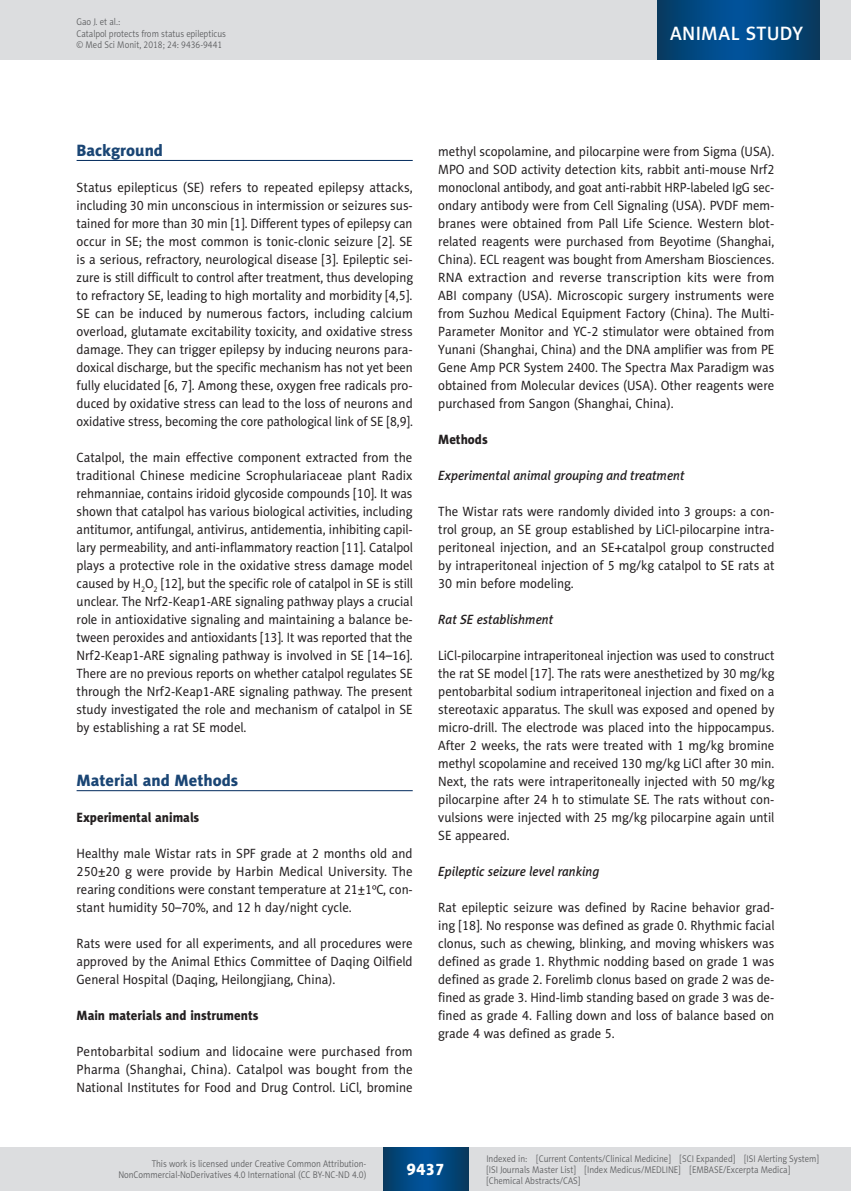
<style>
.page{position:relative;width:851px;height:1191px;background:#fff}
.page>*{position:absolute;margin:0;border:0;box-sizing:border-box;transform-origin:0 0}
.t1{font:19.5px "Naomi Sans EFN Medium";letter-spacing:.015em;color:#fff}
.MSM_Headline_1{font:16.5px "Naomi Sans EFN Heavy";color:#1a4574}
.t2{font:16.5px "Naomi Sans EFN Heavy";color:#fff}
.MSM_Body{font:13.5px/18px "Naomi Sans EFN";color:#231f20;text-align:justify;scale:.95 1}
.MSM_Body-2{font:13.5px/18px "Naomi Sans EFN";color:#231f20;text-align:justify;scale:.96 1}
.MSM_Body-3{font:13.5px/18px "Naomi Sans EFN";color:#231f20;text-align:justify;scale:.94 1}
.MSM_Body-4{font:13.5px/18px "Naomi Sans EFN";color:#231f20;text-align:justify}
.MSM_Headline_3{font:italic 13.5px "Naomi Sans EFN Medium";color:#231f20;scale:.95 1}
.MSM_Headline_2{font:13.5px "Naomi Sans EFN Heavy";color:#231f20;scale:.95 1}
.MSM_pagina_zywa{font:9.75px/11.2px "Naomi Sans EFN Light";color:#57585a;scale:.9 1}
.MSM_pagina_sygnatura{font:9.75px "Naomi Sans EFN Light";color:#57585a;scale:.9 1}
</style>
<div class="page">
<hr style="left:77px;top:160px;width:335px;height:1px;background:#00295c">
<hr style="left:77px;top:790px;width:335px;height:1px;background:#00295c">
<div style="left:0;top:1148px;width:850px;height:43px;background:#dcdddf"></div>
<svg style="left:383px;top:1147px;width:85px;height:43px;background:#02477e"></svg>
<div style="left:0;top:0;width:850px;height:60px;background:#dcdddf"></div>
<svg style="left:657px;top:0;width:162px;height:60px;background:#02477e"></svg>
<p class="MSM_pagina_zywa" style="left:77px;top:16px;width:167px">Gao J. et al.:<br>Catalpol protects from status epilepticus</p>
<p class="MSM_pagina_sygnatura" style="left:77px;top:39px;width:163px">© Med Sci Monit, 2018; 24: 9436-9441</p>
<h1 class="t1" style="left:670px;top:22px;width:134px">ANIMAL STUDY</h1>
<p class="MSM_Headline_1" style="left:77px;top:140px;width:88px">Background</p>
<p class="MSM_Body-2" style="left:77px;top:178px;width:352px">Status epilepticus (SE) refers to repeated epilepsy attacks, including 30 min unconscious in intermission or seizures sus&shy;tained for more than 30 min [1]. Different types of epilepsy can occur in SE; the most common is tonic-clonic seizure [2]. SE is a serious, refractory, neurological disease [3]. Epileptic sei&shy;zure is still difficult to control after treatment, thus developing to refractory SE, leading to high mortality and morbidity [4,5].<br>SE can be induced by numerous factors, including calcium overload, glutamate excitability toxicity, and oxidative stress damage. They can trigger epilepsy by inducing neurons para&shy;doxical discharge, but the specific mechanism has not yet been fully elucidated [6, 7]. Among these, oxygen free radicals pro&shy;duced by oxidative stress can lead to the loss of neurons and oxidative stress, becoming the core pathological link of SE [8,9].</p>
<p class="MSM_Body" style="left:77px;top:448px;width:355px">Catalpol, the main effective component extracted from the traditional Chinese medicine Scrophulariaceae plant Radix rehmanniae, contains iridoid glycoside compounds [10]. It was shown that catalpol has various biological activities, including antitumor, antifungal, antivirus, antidementia, inhibiting capil&shy;lary permeability, and anti-inflammatory reaction [11]. Catalpol plays a protective role in the oxidative stress damage model caused by H<sub>2</sub>O<sub>2</sub> [12], but the specific role of catalpol in SE is still unclear. The Nrf2-Keap1-ARE signaling pathway plays a crucial role in antioxidative signaling and maintaining a balance be&shy;tween peroxides and antioxidants [13]. It was reported that the Nrf2-Keap1-ARE signaling pathway is involved in SE [14–16].<br>There are no previous reports on whether catalpol regulates SE through the Nrf2-Keap1-ARE signaling pathway. The present study investigated the role and mechanism of catalpol in SE by establishing a rat SE model.</p>
<p class="MSM_Headline_1" style="left:77px;top:770px;width:163px">Material and Methods</p>
<p class="MSM_Headline_2" style="left:77px;top:809px;width:131px">Experimental animals</p>
<p class="MSM_Body" style="left:77px;top:844px;width:355px">Healthy male Wistar rats in SPF grade at 2 months old and 250±20 g were provide by Harbin Medical University. The rearing conditions were constant temperature at 21±1ºC, con&shy;stant humidity 50–70%, and 12 h day/night cycle.</p>
<p class="MSM_Body" style="left:77px;top:934px;width:355px">Rats were used for all experiments, and all procedures were approved by the Animal Ethics Committee of Daqing Oilfield General Hospital (Daqing, Heilongjiang, China).</p>
<p class="MSM_Headline_2" style="left:77px;top:1007px;width:193px">Main materials and instruments</p>
<p class="MSM_Body-4" style="left:77px;top:1042px;width:338px">Pentobarbital sodium and lidocaine were purchased from Pharma (Shanghai, China). Catalpol was bought from the National Institutes for Food and Drug Control. LiCl, bromine</p>
<p class="MSM_Body" style="left:438px;top:142px;width:355px">methyl scopolamine, and pilocarpine were from Sigma (USA).<br>MPO and SOD activity detection kits, rabbit anti-mouse Nrf2 monoclonal antibody, and goat anti-rabbit HRP-labeled IgG sec&shy;ondary antibody were from Cell Signaling (USA). PVDF mem&shy;branes were obtained from Pall Life Science. Western blot&shy;related reagents were purchased from Beyotime (Shanghai, China). ECL reagent was bought from Amersham Biosciences.<br>RNA extraction and reverse transcription kits were from ABI company (USA). Microscopic surgery instruments were from Suzhou Medical Equipment Factory (China). The Multi-Parameter Monitor and YC-2 stimulator were obtained from Yunani (Shanghai, China) and the DNA amplifier was from PE Gene Amp PCR System 2400. The Spectra Max Paradigm was obtained from Molecular devices (USA). Other reagents were purchased from Sangon (Shanghai, China).</p>
<p class="MSM_Headline_2" style="left:438px;top:431px;width:54px">Methods</p>
<p class="MSM_Headline_3" style="left:438px;top:468px;width:261px">Experimental animal grouping and treatment</p>
<p class="MSM_Body" style="left:438px;top:502px;width:355px">The Wistar rats were randomly divided into 3 groups: a con&shy;trol group, an SE group established by LiCl-pilocarpine intra&shy;peritoneal injection, and an SE+catalpol group constructed by intraperitoneal injection of 5 mg/kg catalpol to SE rats at 30 min before modeling.</p>
<p class="MSM_Headline_3" style="left:438px;top:612px;width:123px">Rat SE establishment</p>
<p class="MSM_Body-3" style="left:438px;top:646px;width:359px">LiCl-pilocarpine intraperitoneal injection was used to construct the rat SE model [17]. The rats were anesthetized by 30 mg/kg pentobarbital sodium intraperitoneal injection and fixed on a stereotaxic apparatus. The skull was exposed and opened by micro-drill. The electrode was placed into the hippocampus.<br>After 2 weeks, the rats were treated with 1 mg/kg bromine methyl scopolamine and received 130 mg/kg LiCl after 30 min.<br>Next, the rats were intraperitoneally injected with 50 mg/kg pilocarpine after 24 h to stimulate SE. The rats without con&shy;vulsions were injected with 25 mg/kg pilocarpine again until SE appeared.</p>
<p class="MSM_Headline_3" style="left:438px;top:864px;width:171px">Epileptic seizure level ranking</p>
<p class="MSM_Body" style="left:438px;top:898px;width:355px">Rat epileptic seizure was defined by Racine behavior grad&shy;ing [18]. No response was defined as grade 0. Rhythmic facial clonus, such as chewing, blinking, and moving whiskers was defined as grade 1. Rhythmic nodding based on grade 1 was defined as grade 2. Forelimb clonus based on grade 2 was de&shy;fined as grade 3. Hind-limb standing based on grade 3 was de&shy;fined as grade 4. Falling down and loss of balance based on grade 4 was defined as grade 5.</p>
<p class="MSM_pagina_zywa" style="left:118px;top:1158px;width:277px;text-align:right">This work is licensed under Creative Common Attribution-<br>NonCommercial-NoDerivatives 4.0 International (CC BY-NC-ND 4.0)</p>
<p class="t2" style="left:406px;top:1159px;width:40px">9437</p>
<p class="MSM_pagina_zywa" style="left:486px;top:1152px;width:371px">Indexed in: [Current Contents/Clinical Medicine] [SCI Expanded] [ISI Alerting System] [ISI Journals Master List] [Index Medicus/MEDLINE] [EMBASE/Excerpta Medica] [Chemical Abstracts/CAS]</p>
</div>
